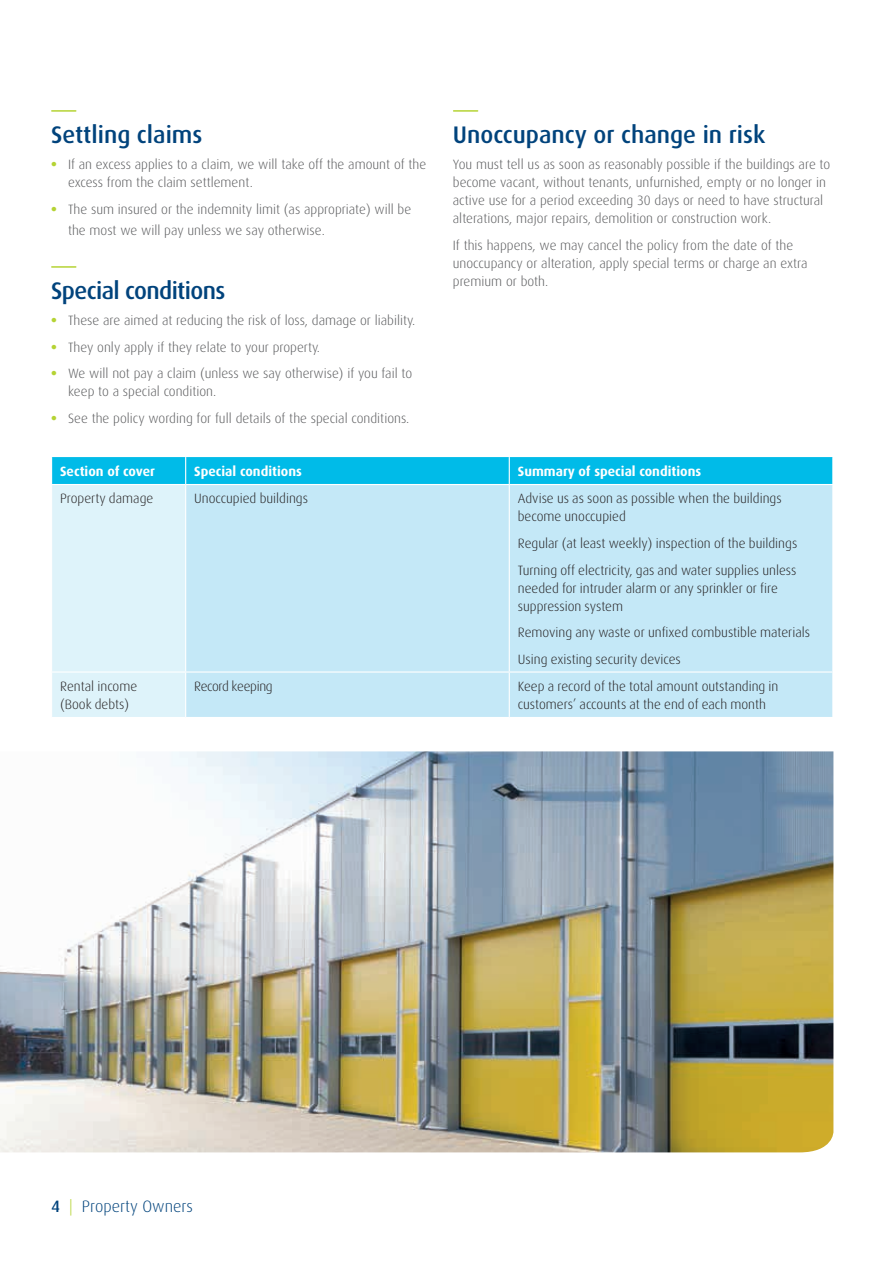
<style>
.page{position:relative;width:893px;height:1263px;background:#fff}
.page>*{position:absolute;margin:0;border:0;box-sizing:border-box;transform-origin:0 0}
.t1{font:500 24px "Dax";color:#01437c}
.t2{font:500 24px "Dax";letter-spacing:-.025em;color:#01437c}
.t3{font:300 16.5px "Dax";color:#01437c}
.t4{font:300 13.5px/18px "Dax";color:#57585a}
.t5{font:300 13.5px/18px "Dax";color:#231f20}
.t6{font:700 13.5px "Dax";color:#fff}
.t7{font:300 13.5px "Dax";letter-spacing:-.025em;color:#231f20}
.s1{font-weight:800;color:#b5d334}
.s2{font-weight:500}
.s3{color:#b5d334}
</style>
<div class="page">
<hr style="left:52px;top:110px;width:24px;height:2px;background:#b5d334">
<hr style="left:52px;top:266px;width:24px;height:2px;background:#b5d334">
<svg style="left:52px;top:457px;width:781px;height:260px;background:#b4e5f6"></svg>
<img style="left:0;top:751px;width:833px;height:401px">
<hr style="left:454px;top:110px;width:24px;height:2px;background:#b5d334">
<h1 class="t1" style="left:51px;top:121px;width:153px">Settling claims</h1>
<p class="t4" style="left:68px;top:155px;width:360px;text-indent:-17px"><span class="s1">•</span> If an excess applies to a claim, we will take off the amount of the excess from the claim settlement.</p>
<p class="t4" style="left:68px;top:198px;width:345px;line-height:21px;text-indent:-17px"><span class="s1">•</span> The sum insured or the indemnity limit (as appropriate) will be the most we will pay unless we say otherwise.</p>
<h1 class="t1" style="left:453px;top:121px;width:314px">Unoccupancy or change in risk</h1>
<p class="t4" style="left:453px;top:155px;width:379px">You must tell us as soon as reasonably possible if the buildings are to become vacant, without tenants, unfurnished, empty or no longer in active use for a period exceeding 30 days or need to have structural alterations, major repairs, demolition or construction work.</p>
<p class="t4" style="left:453px;top:236px;width:356px">If this happens, we may cancel the policy from the date of the unoccupancy or alteration, apply special terms or charge an extra premium or both.</p>
<h1 class="t2" style="left:51px;top:277px;width:176px">Special conditions</h1>
<p class="t4" style="left:51px;top:311px;width:366px"><span class="s1">•</span> These are aimed at reducing the risk of loss, damage or liability.</p>
<p class="t4" style="left:51px;top:338px;width:271px"><span class="s1">•</span> They only apply if they relate to your property.</p>
<p class="t4" style="left:68px;top:364px;width:346px;text-indent:-17px"><span class="s1">•</span> We will not pay a claim (unless we say otherwise) if you fail to keep to a special condition.</p>
<p class="t4" style="left:51px;top:409px;width:360px"><span class="s1">•</span> See the policy wording for full details of the special conditions.</p>
<p class="t6" style="left:60px;top:464px;width:96px">Section of cover</p>
<p class="t6" style="left:194px;top:464px;width:109px">Special conditions</p>
<p class="t6" style="left:518px;top:464px;width:185px">Summary of special conditions</p>
<p class="t5" style="left:60px;top:490px;width:95px">Property damage</p>
<p class="t5" style="left:194px;top:490px;width:115px">Unoccupied buildings</p>
<p class="t5" style="left:518px;top:490px;width:265px">Advise us as soon as possible when the buildings become unoccupied</p>
<p class="t5" style="left:518px;top:530px;width:281px;line-height:26.5px">Regular (at least weekly) inspection of the buildings<br>Turning off electricity, gas and water supplies unless</p>
<p class="t5" style="left:518px;top:579px;width:262px">needed for intruder alarm or any sprinkler or fire suppression system</p>
<p class="t5" style="left:518px;top:619px;width:294px;line-height:26.5px">Removing any waste or unfixed combustible materials<br>Using existing security devices</p>
<p class="t5" style="left:60px;top:677px;width:79px">Rental income (Book debts)</p>
<p class="t7" style="left:194px;top:679px;width:80px">Record keeping</p>
<p class="t5" style="left:518px;top:677px;width:262px">Keep a record of the total amount outstanding in customers’ accounts at the end of each month</p>
<p class="t3" style="left:51px;top:1197px;width:143px"><span class="s2">4</span> <span class="s3">|</span> Property Owners</p>
</div>
